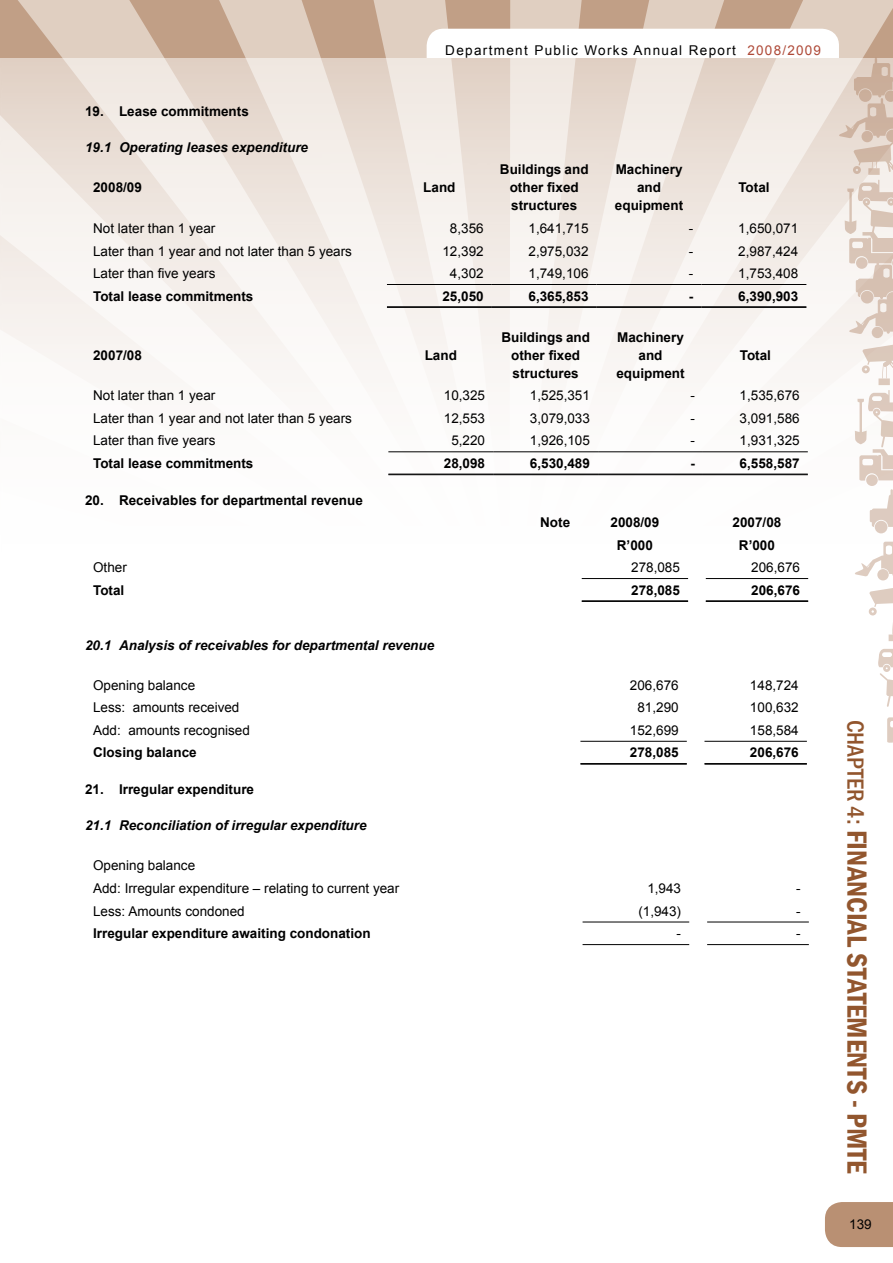
<style>
.page{position:relative;width:893px;height:1263px;background:#fff}
.page>*{position:absolute;margin:0;border:0;box-sizing:border-box;transform-origin:0 0}
.t1{font:600 condensed 28.5px "Franklin Gothic";color:#92562e}
.t2{font:13.5px/22.6px "Arial";color:#000}
.t3{font:700 13.5px/18px "Arial";color:#000;text-align:center}
.t4{font:italic 700 13.5px "Arial";color:#000}
.t5{font:13.5px "Arial";letter-spacing:.1em;color:#000}
.s1{color:#ae4937}
.s2{font-weight:500;font-size:24px}
</style>
<div class="page">
<svg style="left:0;top:57px;width:893px;height:555px"></svg>
<svg style="left:0;top:0;width:893px;height:57px;background:#d2b9a6"></svg>
<div style="left:825px;top:1202px;width:68px;height:45px;background:#b99073"></div>
<div style="left:872px;top:327px;width:11px;height:11px;background:#d8c3b5;border-radius:50%"></div>
<svg style="left:427px;top:29px;width:466px;height:305px"></svg>
<svg style="left:866px;top:474px;width:12px;height:12px"></svg>
<svg style="left:855px;top:344px;width:38px;height:137px"></svg>
<div style="left:877px;top:569px;width:12px;height:11px;background:#deccc0;border-radius:50%"></div>
<svg style="left:851px;top:536px;width:42px;height:40px"></svg>
<div style="left:875px;top:521px;width:12px;height:12px;background:#ddcbc0;border-radius:50%"></div>
<svg style="left:870px;top:489px;width:23px;height:40px"></svg>
<svg style="left:869px;top:586px;width:24px;height:121px"></svg>
<svg style="left:887px;top:717px;width:6px;height:26px"></svg>
<hr style="left:387px;top:284px;width:105px;height:1px;background:#000">
<hr style="left:492px;top:284px;width:105px;height:1px;background:#000">
<hr style="left:597px;top:284px;width:104px;height:1px;background:#000">
<hr style="left:701px;top:284px;width:105px;height:1px;background:#000">
<hr style="left:387px;top:306px;width:105px;height:1px;background:#000">
<hr style="left:387px;top:307px;width:105px;height:1px;background:#000">
<hr style="left:492px;top:306px;width:105px;height:1px;background:#000">
<hr style="left:492px;top:307px;width:105px;height:1px;background:#000">
<hr style="left:597px;top:306px;width:104px;height:1px;background:#000">
<hr style="left:597px;top:307px;width:104px;height:1px;background:#000">
<hr style="left:701px;top:306px;width:105px;height:1px;background:#000">
<hr style="left:701px;top:307px;width:105px;height:1px;background:#000">
<hr style="left:388px;top:451px;width:105px;height:1px;background:#000">
<hr style="left:493px;top:451px;width:105px;height:1px;background:#000">
<hr style="left:598px;top:451px;width:105px;height:1px;background:#000">
<hr style="left:703px;top:451px;width:105px;height:1px;background:#000">
<hr style="left:388px;top:474px;width:105px;height:1px;background:#000">
<hr style="left:493px;top:474px;width:105px;height:1px;background:#000">
<hr style="left:598px;top:474px;width:105px;height:1px;background:#000">
<hr style="left:703px;top:474px;width:105px;height:1px;background:#000">
<hr style="left:582px;top:578px;width:106px;height:1px;background:#000">
<hr style="left:582px;top:600px;width:106px;height:1px;background:#000">
<hr style="left:582px;top:601px;width:106px;height:1px;background:#000">
<hr style="left:706px;top:578px;width:102px;height:1px;background:#000">
<hr style="left:706px;top:600px;width:102px;height:1px;background:#000">
<hr style="left:706px;top:601px;width:102px;height:1px;background:#000">
<hr style="left:580px;top:741px;width:107px;height:1px;background:#000">
<hr style="left:580px;top:763px;width:107px;height:1px;background:#000">
<hr style="left:580px;top:764px;width:107px;height:1px;background:#000">
<hr style="left:704px;top:741px;width:103px;height:1px;background:#000">
<hr style="left:704px;top:763px;width:103px;height:1px;background:#000">
<hr style="left:704px;top:764px;width:103px;height:1px;background:#000">
<hr style="left:583px;top:922px;width:106px;height:1px;background:#000">
<hr style="left:707px;top:922px;width:102px;height:1px;background:#000">
<hr style="left:583px;top:944px;width:106px;height:1px;background:#000">
<hr style="left:707px;top:944px;width:102px;height:1px;background:#000">
<p class="t5" style="left:445px;top:41px;width:377px">Department Public Works Annual Report <span class="s1">2008/2009</span></p>
<p class="t3" style="left:85px;top:103px;width:165px">19. Lease commitments</p>
<p class="t4" style="left:85px;top:138px;width:225px">19.1 Operating leases expenditure</p>
<p class="t3" style="left:93px;top:179px;width:50px">2008/09</p>
<p class="t3" style="left:423px;top:179px;width:34px">Land</p>
<p class="t3" style="left:500px;top:161px;width:90px">Buildings and other fixed structures</p>
<p class="t3" style="left:615px;top:161px;width:70px">Machinery and equipment</p>
<p class="t3" style="left:738px;top:179px;width:33px">Total</p>
<p class="t2" style="left:93px;top:217px;width:124px">Not later than 1 year</p>
<p class="t2" style="left:450px;top:217px;width:35px">8,356</p>
<p class="t2" style="left:528px;top:217px;width:62px">1,641,715</p>
<p class="t2" style="left:689px;top:217px;width:6px">-</p>
<p class="t2" style="left:738px;top:217px;width:62px">1,650,071</p>
<p class="t2" style="left:93px;top:239px;width:260px">Later than 1 year and not later than 5 years</p>
<p class="t2" style="left:442px;top:239px;width:43px">12,392</p>
<p class="t2" style="left:528px;top:239px;width:62px">2,975,032</p>
<p class="t2" style="left:689px;top:239px;width:6px">-</p>
<p class="t2" style="left:738px;top:239px;width:62px">2,987,424</p>
<p class="t2" style="left:93px;top:262px;width:124px">Later than five years</p>
<p class="t2" style="left:450px;top:262px;width:35px">4,302</p>
<p class="t2" style="left:528px;top:262px;width:62px">1,749,106</p>
<p class="t2" style="left:689px;top:262px;width:6px">-</p>
<p class="t2" style="left:738px;top:262px;width:62px">1,753,408</p>
<p class="t3" style="left:93px;top:287px;width:162px">Total lease commitments</p>
<p class="t3" style="left:442px;top:287px;width:43px">25,050</p>
<p class="t3" style="left:528px;top:287px;width:62px">6,365,853</p>
<p class="t3" style="left:689px;top:287px;width:6px">-</p>
<p class="t3" style="left:738px;top:287px;width:62px">6,390,903</p>
<p class="t3" style="left:93px;top:346px;width:50px">2007/08</p>
<p class="t3" style="left:425px;top:346px;width:34px">Land</p>
<p class="t3" style="left:501px;top:328px;width:90px">Buildings and other fixed structures</p>
<p class="t3" style="left:616px;top:328px;width:70px">Machinery and equipment</p>
<p class="t3" style="left:740px;top:346px;width:33px">Total</p>
<p class="t2" style="left:93px;top:384px;width:124px">Not later than 1 year</p>
<p class="t2" style="left:444px;top:384px;width:43px">10,325</p>
<p class="t2" style="left:530px;top:384px;width:62px">1,525,351</p>
<p class="t2" style="left:690px;top:384px;width:6px">-</p>
<p class="t2" style="left:740px;top:384px;width:62px">1,535,676</p>
<p class="t2" style="left:93px;top:407px;width:260px">Later than 1 year and not later than 5 years</p>
<p class="t2" style="left:444px;top:407px;width:43px">12,553</p>
<p class="t2" style="left:530px;top:407px;width:62px">3,079,033</p>
<p class="t2" style="left:690px;top:407px;width:6px">-</p>
<p class="t2" style="left:740px;top:407px;width:62px">3,091,586</p>
<p class="t2" style="left:93px;top:429px;width:124px">Later than five years</p>
<p class="t2" style="left:451px;top:429px;width:35px">5,220</p>
<p class="t2" style="left:530px;top:429px;width:62px">1,926,105</p>
<p class="t2" style="left:690px;top:429px;width:6px">-</p>
<p class="t2" style="left:740px;top:429px;width:62px">1,931,325</p>
<p class="t3" style="left:93px;top:454px;width:162px">Total lease commitments</p>
<p class="t3" style="left:444px;top:454px;width:43px">28,098</p>
<p class="t3" style="left:530px;top:454px;width:62px">6,530,489</p>
<p class="t3" style="left:690px;top:454px;width:6px">-</p>
<p class="t3" style="left:740px;top:454px;width:62px">6,558,587</p>
<p class="t3" style="left:85px;top:491px;width:279px">20. Receivables for departmental revenue</p>
<p class="t3" style="left:540px;top:513px;width:31px">Note</p>
<p class="t3" style="left:610px;top:513px;width:50px">2008/09</p>
<p class="t3" style="left:733px;top:513px;width:50px">2007/08</p>
<p class="t3" style="left:617px;top:536px;width:38px">R’000</p>
<p class="t3" style="left:739px;top:536px;width:38px">R’000</p>
<p class="t2" style="left:93px;top:556px;width:35px">Other</p>
<p class="t2" style="left:631px;top:556px;width:50px">278,085</p>
<p class="t2" style="left:751px;top:556px;width:50px">206,676</p>
<p class="t3" style="left:93px;top:581px;width:33px">Total</p>
<p class="t3" style="left:631px;top:581px;width:50px">278,085</p>
<p class="t3" style="left:751px;top:581px;width:50px">206,676</p>
<p class="t4" style="left:85px;top:636px;width:351px">20.1 Analysis of receivables for departmental revenue</p>
<p class="t2" style="left:93px;top:674px;width:104px">Opening balance</p>
<p class="t2" style="left:630px;top:674px;width:50px">206,676</p>
<p class="t2" style="left:750px;top:674px;width:50px">148,724</p>
<p class="t2" style="left:93px;top:696px;width:148px">Less: amounts received</p>
<p class="t2" style="left:637px;top:696px;width:43px">81,290</p>
<p class="t2" style="left:750px;top:696px;width:50px">100,632</p>
<p class="t2" style="left:93px;top:719px;width:158px">Add: amounts recognised</p>
<p class="t2" style="left:630px;top:719px;width:50px">152,699</p>
<p class="t2" style="left:750px;top:719px;width:50px">158,584</p>
<p class="t3" style="left:93px;top:744px;width:105px">Closing balance</p>
<p class="t3" style="left:630px;top:744px;width:50px">278,085</p>
<p class="t3" style="left:750px;top:744px;width:50px">206,676</p>
<p class="t3" style="left:85px;top:781px;width:171px">21. Irregular expenditure</p>
<p class="t4" style="left:85px;top:816px;width:283px">21.1 Reconciliation of irregular expenditure</p>
<p class="t2" style="left:93px;top:854px;width:308px">Opening balance<br>Add: Irregular expenditure – relating to current year</p>
<p class="t2" style="left:647px;top:877px;width:35px">1,943</p>
<p class="t2" style="left:796px;top:877px;width:6px">-</p>
<p class="t2" style="left:93px;top:899px;width:153px">Less: Amounts condoned</p>
<p class="t2" style="left:638px;top:899px;width:44px">(1,943)</p>
<p class="t2" style="left:796px;top:899px;width:6px">-</p>
<p class="t3" style="left:93px;top:925px;width:279px">Irregular expenditure awaiting condonation</p>
<p class="t2" style="left:677px;top:922px;width:6px">-</p>
<p class="t2" style="left:796px;top:922px;width:6px">-</p>
<h1 class="t1" style="left:876px;top:720px;width:455px;rotate:90deg"><span class="s2">CHAPTER 4:</span> FINANCIAL STATEMENTS - PMTE</h1>
<p class="t2" style="left:849px;top:1213px;width:24px">139</p>
</div>
